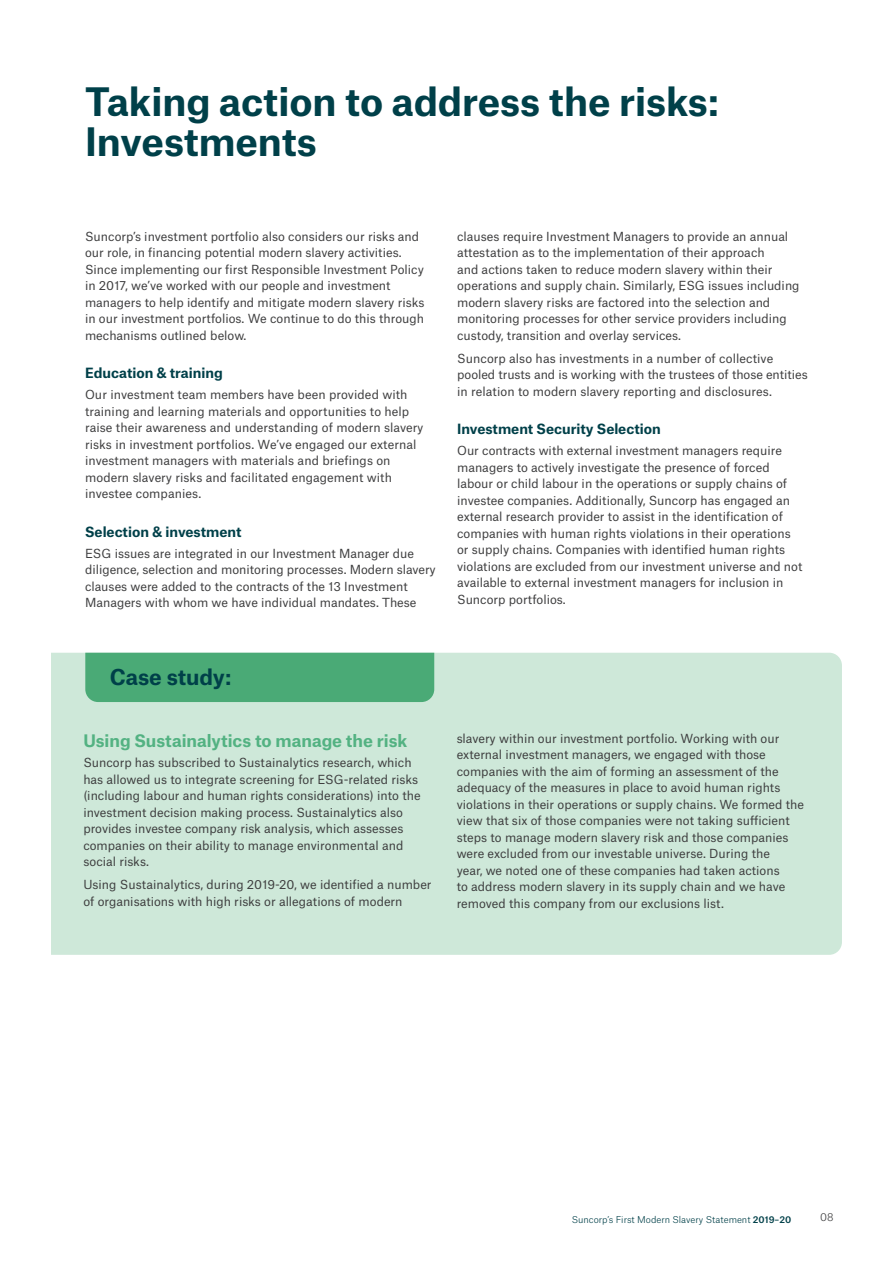
<style>
.page{position:relative;width:893px;height:1263px;background:#fff}
.page>*{position:absolute;margin:0;border:0;box-sizing:border-box;transform-origin:0 0}
.t1{font:700 37.5px/40.5px "Atlas Grotesk";color:#004049}
.t2{font:700 21px "Atlas Grotesk";color:#004049}
.t3{font:700 16.5px "Atlas Grotesk";color:#53b282}
.t4{font:700 13.5px "Atlas Grotesk";color:#004049}
.t5{font:12px/16.5px "Atlas Grotesk";color:#3e3e3f}
.t6{font:300 10.5px "Atlas Grotesk";color:#3e3e3f}
.t7{font:300 9px "Atlas Grotesk";color:#004049}
.s1{font-weight:500}
</style>
<div class="page">
<div style="left:51px;top:653px;width:791px;height:302px;background:#cee8d9"></div>
<div style="left:85px;top:653px;width:349px;height:49px;background:#4aaa76"></div>
<h1 class="t1" style="left:85px;top:77px;width:635px">Taking action to address the risks:<br>Investments</h1>
<p class="t5" style="left:85px;top:227px;width:341px">Suncorp’s investment portfolio also considers our risks and our role, in financing potential modern slavery activities.<br>Since implementing our first Responsible Investment Policy in 2017, we’ve worked with our people and investment managers to help identify and mitigate modern slavery risks in our investment portfolios. We continue to do this through mechanisms outlined below.</p>
<p class="t4" style="left:85px;top:362px;width:139px">Education &amp; training</p>
<p class="t5" style="left:85px;top:385px;width:340px">Our investment team members have been provided with training and learning materials and opportunities to help raise their awareness and understanding of modern slavery risks in investment portfolios. We’ve engaged our external investment managers with materials and briefings on modern slavery risks and facilitated engagement with investee companies.</p>
<p class="t4" style="left:85px;top:521px;width:158px">Selection &amp; investment</p>
<p class="t5" style="left:85px;top:543px;width:352px">ESG issues are integrated in our Investment Manager due diligence, selection and monitoring processes. Modern slavery clauses were added to the contracts of the 13 Investment Managers with whom we have individual mandates. These</p>
<p class="t5" style="left:457px;top:227px;width:344px">clauses require Investment Managers to provide an annual attestation as to the implementation of their approach<br>and actions taken to reduce modern slavery within their operations and supply chain. Similarly, ESG issues including modern slavery risks are factored into the selection and monitoring processes for other service providers including custody, transition and overlay services.</p>
<p class="t5" style="left:457px;top:349px;width:352px">Suncorp also has investments in a number of collective pooled trusts and is working with the trustees of those entities in relation to modern slavery reporting and disclosures.</p>
<p class="t4" style="left:457px;top:418px;width:205px">Investment Security Selection</p>
<p class="t5" style="left:457px;top:441px;width:347px">Our contracts with external investment managers require managers to actively investigate the presence of forced labour or child labour in the operations or supply chains of investee companies. Additionally, Suncorp has engaged an external research provider to assist in the identification of companies with human rights violations in their operations or supply chains. Companies with identified human rights violations are excluded from our investment universe and not available to external investment managers for inclusion in Suncorp portfolios.</p>
<h2 class="t2" style="left:110px;top:660px;width:123px">Case study:</h2>
<h3 class="t3" style="left:83px;top:727px;width:325px">Using Sustainalytics to manage the risk</h3>
<p class="t5" style="left:83px;top:753px;width:339px">Suncorp has subscribed to Sustainalytics research, which has allowed us to integrate screening for ESG-related risks (including labour and human rights considerations) into the investment decision making process. Sustainalytics also provides investee company risk analysis, which assesses companies on their ability to manage environmental and social risks.</p>
<p class="t5" style="left:83px;top:875px;width:350px">Using Sustainalytics, during 2019-20, we identified a number of organisations with high risks or allegations of modern</p>
<p class="t5" style="left:457px;top:729px;width:349px">slavery within our investment portfolio. Working with our external investment managers, we engaged with those companies with the aim of forming an assessment of the adequacy of the measures in place to avoid human rights violations in their operations or supply chains. We formed the view that six of those companies were not taking sufficient steps to manage modern slavery risk and those companies were excluded from our investable universe. During the<br>year, we noted one of these companies had taken actions<br>to address modern slavery in its supply chain and we have removed this company from our exclusions list.</p>
<p class="t7" style="left:572px;top:1212px;width:221px">Suncorp’s First Modern Slavery Statement <span class="s1">2019–20</span></p>
<p class="t6" style="left:820px;top:1208px;width:15px">08</p>
</div>
